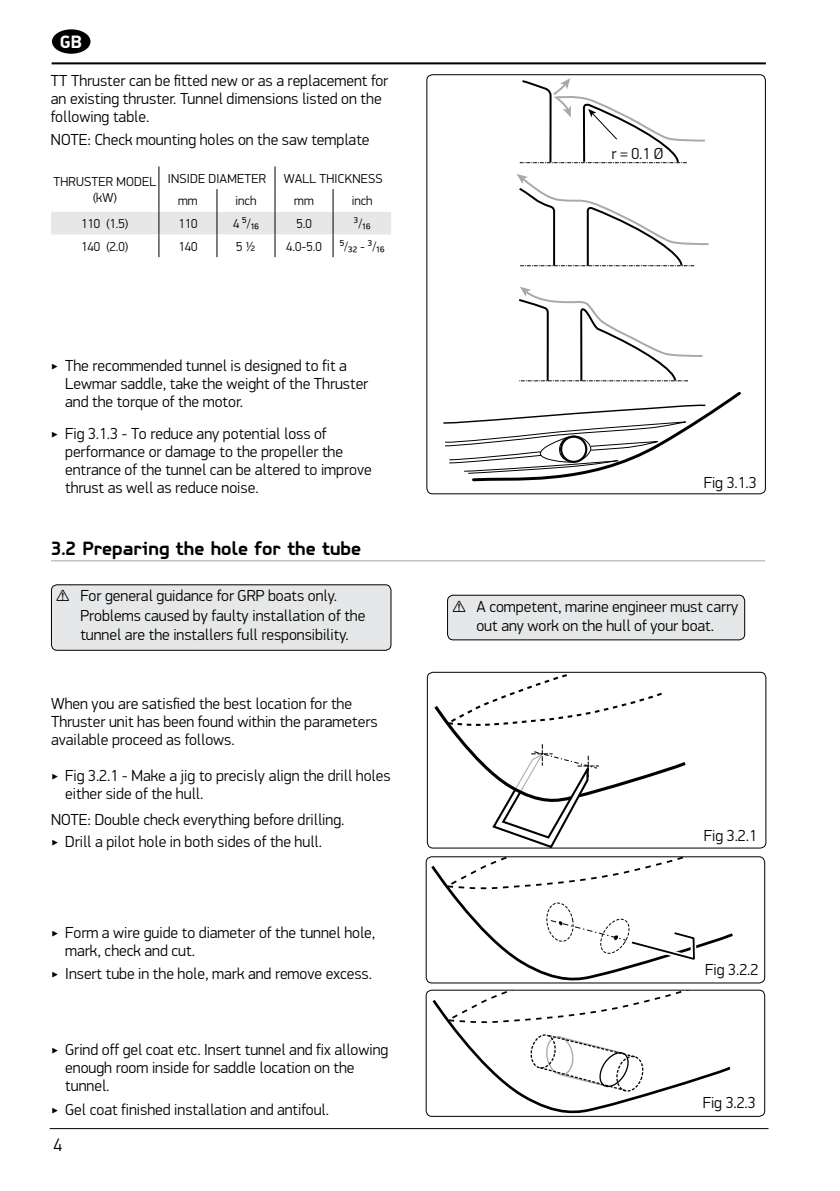
<style>
.page{position:relative;width:840px;height:1191px;background:#fff}
.page>*{position:absolute;margin:0;border:0;box-sizing:border-box;transform-origin:0 0}
.t1{font:700 20px "PF Isotext Pro";color:#000}
.t2{font:700 18px "PF Din Display Pro";color:#fff}
.t3{font:300 18px "PF Din Display Pro";color:#000}
.t4{font:300 16px/18px "PF Din Display Pro";color:#000}
.t5{font:300 14px "PF Din Display Pro";color:#000}
.t6{font:300 13px/15.6px "PF Din Display Pro";letter-spacing:.02em;color:#000;text-align:center}
.s1{font-size:13px}
</style>
<div class="page">
<hr style="left:52px;top:62px;width:713px;height:2px;background:#000">
<hr style="left:50px;top:1128px;width:718px;height:1px;background:#000">
<div style="left:52px;top:29px;width:38px;height:25px;background:#000;border-radius:50%"></div>
<hr style="left:51px;top:560px;width:713px;height:1px;background:#a7a9ac">
<svg style="left:519px;top:287px;width:184px;height:95px"></svg>
<svg style="left:517px;top:78px;width:192px;height:189px"></svg>
<svg style="left:443px;top:391px;width:298px;height:91px"></svg>
<svg style="left:560px;top:436px;width:26px;height:26px"></svg>
<div style="left:559px;top:435px;width:28px;height:28px;border:2px solid #000;border-radius:50%"></div>
<div style="left:426px;top:74px;width:339px;height:420px;border:1px solid #000;border-radius:6px"></div>
<svg style="left:434px;top:674px;width:252px;height:172px"></svg>
<div style="left:426px;top:672px;width:340px;height:176px;border:1px solid #000;border-radius:6px"></div>
<svg style="left:432px;top:991px;width:297px;height:122px"></svg>
<div style="left:425px;top:989px;width:339px;height:127px;border:1px solid #000;border-radius:6px"></div>
<div style="left:702px;top:1095px;width:53px;height:12px;background:#fff"></div>
<svg style="left:429px;top:858px;width:304px;height:123px"></svg>
<div style="left:425px;top:856px;width:339px;height:127px;border:1px solid #000;border-radius:6px"></div>
<svg style="left:51px;top:166px;width:340px;height:91px"></svg>
<div style="left:51px;top:585px;width:340px;height:65px;background:#e6e7e8;border-radius:6px"></div>
<div style="left:51px;top:584px;width:340px;height:67px;border:1px solid #000;border-radius:6px"></div>
<div style="left:447px;top:595px;width:297px;height:45px;background:#e6e7e8;border-radius:6px"></div>
<div style="left:447px;top:594px;width:297px;height:46px;border:1px solid #000;border-radius:6px"></div>
<p class="t2" style="left:60px;top:30px;width:24px">GB</p>
<p class="t4" style="left:51px;top:71px;width:338px">TT Thruster can be fitted new or as a replacement for an existing thruster. Tunnel dimensions listed on the following table.</p>
<p class="t4" style="left:51px;top:131px;width:320px">NOTE: Check mounting holes on the saw template</p>
<p class="t6" style="left:53px;top:174px;width:104px">THRUSTER MODEL (kW)</p>
<p class="t6" style="left:168px;top:171px;width:100px">INSIDE DIAMETER</p>
<p class="t6" style="left:283px;top:171px;width:100px">WALL THICKNESS</p>
<p class="t6" style="left:178px;top:193px;width:21px">mm</p>
<p class="t6" style="left:235px;top:193px;width:22px">inch</p>
<p class="t6" style="left:294px;top:193px;width:21px">mm</p>
<p class="t6" style="left:351px;top:193px;width:22px">inch</p>
<p class="t6" style="left:81px;top:216px;width:49px">110 (1.5)</p>
<p class="t6" style="left:178px;top:216px;width:20px">110</p>
<p class="t5" style="left:233px;top:216px;width:27px"><span class="s1">4</span> 5<span class="s1">/</span>16</p>
<p class="t6" style="left:296px;top:216px;width:17px">5.0</p>
<p class="t5" style="left:353px;top:216px;width:18px">3<span class="s1">/</span>16</p>
<p class="t6" style="left:81px;top:239px;width:49px">140 (2.0)</p>
<p class="t6" style="left:178px;top:239px;width:20px">140</p>
<p class="t6" style="left:236px;top:239px;width:21px">5 1/2</p>
<p class="t6" style="left:286px;top:239px;width:37px">4.0-5.0</p>
<p class="t5" style="left:339px;top:238px;width:46px">5<span class="s1">/</span>32 <span class="s1">-</span> 3<span class="s1">/</span>16</p>
<p class="t4" style="left:65px;top:356px;width:304px;text-indent:-14px">‣ The recommended tunnel is designed to fit a<br>Lewmar saddle, take the weight of the Thruster and the torque of the motor.</p>
<p class="t4" style="left:65px;top:424px;width:308px;text-indent:-14px">‣ Fig 3.1.3 - To reduce any potential loss of performance or damage to the propeller the entrance of the tunnel can be altered to improve thrust as well as reduce noise.</p>
<p class="t1" style="left:51px;top:537px;width:311px">3.2 Preparing the hole for the tube</p>
<p class="t4" style="left:611px;top:145px;width:53px">r = 0.1 Ø</p>
<p class="t4" style="left:703px;top:474px;width:54px">Fig 3.1.3</p>
<p class="t4" style="left:80px;top:586px;width:286px;line-height:19.2px;text-indent:-24px">⚠ For general guidance for GRP boats only.<br>Problems caused by faulty installation of the tunnel are the installers full responsibility.</p>
<p class="t4" style="left:452px;top:597px;width:287px;line-height:19.2px;text-align:center">⚠ A competent, marine engineer must carry out any work on the hull of your boat.</p>
<p class="t4" style="left:51px;top:695px;width:328px">When you are satisfied the best location for the<br>Thruster unit has been found within the parameters available proceed as follows.</p>
<p class="t4" style="left:65px;top:767px;width:326px;text-indent:-14px">‣ Fig 3.2.1 - Make a jig to precisly align the drill holes either side of the hull.</p>
<p class="t4" style="left:51px;top:809px;width:295px;line-height:21.6px">NOTE: Double check everything before drilling. ‣ Drill a pilot hole in both sides of the hull.</p>
<p class="t4" style="left:65px;top:923px;width:311px;text-indent:-14px">‣ Form a wire guide to diameter of the tunnel hole, mark, check and cut.</p>
<p class="t4" style="left:51px;top:965px;width:322px">‣ Insert tube in the hole, mark and remove excess.</p>
<p class="t4" style="left:65px;top:1041px;width:324px;text-indent:-14px">‣ Grind off gel coat etc. Insert tunnel and fix allowing enough room inside for saddle location on the tunnel.</p>
<p class="t4" style="left:51px;top:1100px;width:279px">‣ Gel coat finished installation and antifoul.</p>
<p class="t3" style="left:54px;top:1134px;width:10px">4</p>
<p class="t4" style="left:703px;top:827px;width:54px">Fig 3.2.1</p>
<p class="t4" style="left:705px;top:960px;width:54px">Fig 3.2.2</p>
<p class="t4" style="left:702px;top:1093px;width:54px">Fig 3.2.3</p>
</div>
